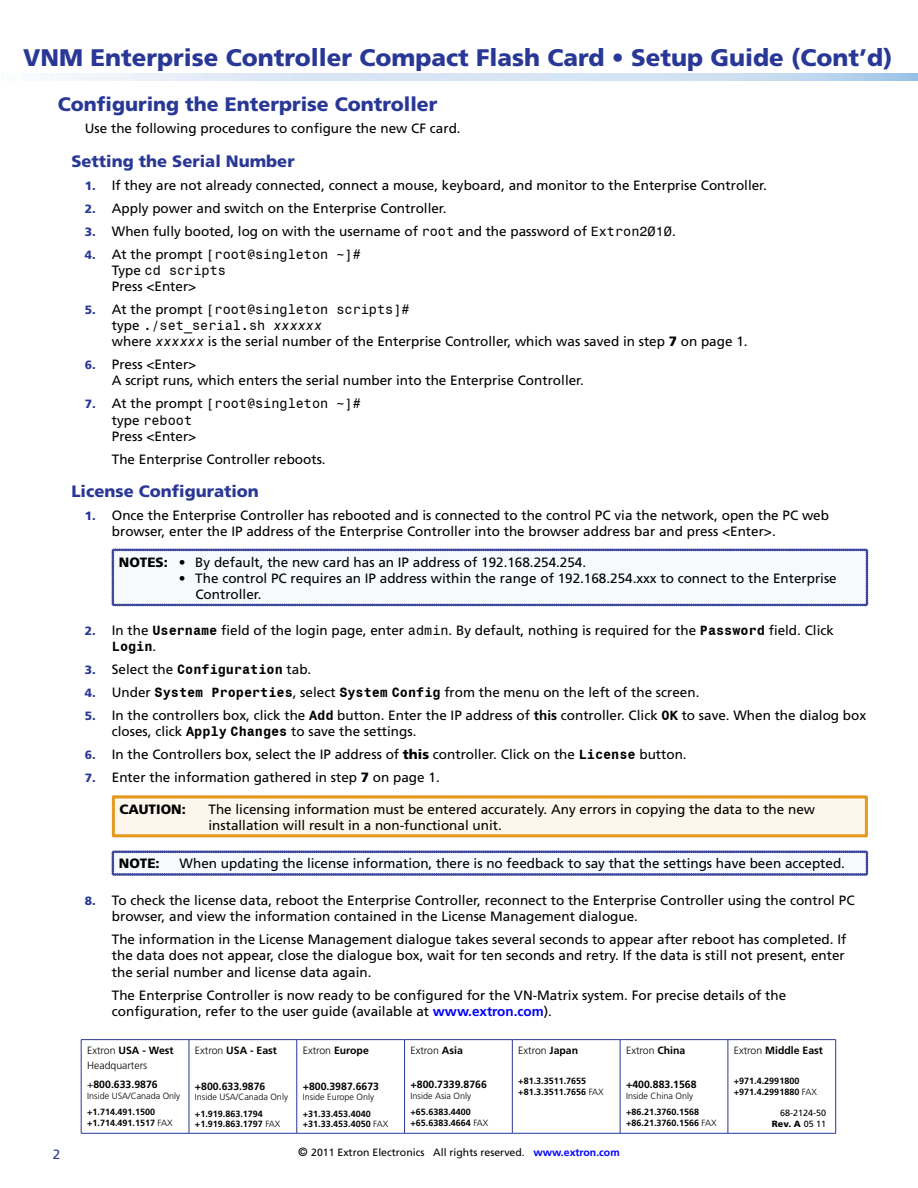
<style>
.page{position:relative;width:918px;height:1188px;background:#fff}
.page>*{position:absolute;margin:0;border:0;box-sizing:border-box;transform-origin:0 0}
.t1{font:900 24px "Frutiger";color:#293896}
.t2{font:900 19.5px "Frutiger";color:#293896}
.t3{font:900 16.5px "Frutiger";color:#293896}
.t4{font:13.5px/16.2px "Frutiger";color:#000}
.t5{font:13.5px/16.2px "Extron Mono";color:#000}
.t6{font:900 13.5px "Frutiger";color:#000}
.t7{font:700 13.5px "Extronmono";color:#000}
.t8{font:13.5px "Frutiger";color:#293896}
.t9{font:700 10.5px "Frutiger";color:#000}
.t10{font:300 10.5px/15px "Frutiger";color:#000}
.t11{font:10.5px "Frutiger";color:#000}
.t12{font:700 9px/10.8px "Frutiger";color:#000}
.t13{font:300 9px "Frutiger";color:#000}
.t14{font:9px/10.8px "Frutiger";color:#000;text-align:right}
.s1{font-weight:900;font-size:12px;color:#293896}
.s2{font-family:"Extron Mono"}
.s3{font-family:"Frutiger";font-weight:900;font-size:12px;color:#293896}
.s4{font-family:"Frutiger"}
.s5{font-family:"Extronmono";font-style:italic}
.s6{font-weight:900}
.s7{font-family:"Extronmono";font-weight:700}
.s8{font-family:"Frutiger";font-weight:400}
.s9{font-weight:700}
.s10{font-weight:700;color:#00f}
.s11{font-weight:300}
.s12{font-size:12px}
</style>
<div class="page">
<hr style="left:404px;top:1040px;width:1px;height:93px;background:#293896">
<hr style="left:512px;top:1040px;width:1px;height:93px;background:#293896">
<hr style="left:620px;top:1040px;width:1px;height:93px;background:#293896">
<hr style="left:297px;top:1040px;width:1px;height:93px;background:#293896">
<hr style="left:189px;top:1040px;width:1px;height:93px;background:#293896">
<hr style="left:728px;top:1040px;width:1px;height:93px;background:#293896">
<hr style="left:81px;top:1039px;width:108px;height:1px;background:#293896">
<hr style="left:81px;top:1040px;width:1px;height:93px;background:#293896">
<hr style="left:189px;top:1039px;width:108px;height:1px;background:#293896">
<hr style="left:297px;top:1039px;width:108px;height:1px;background:#293896">
<hr style="left:405px;top:1039px;width:107px;height:1px;background:#293896">
<hr style="left:512px;top:1039px;width:108px;height:1px;background:#293896">
<hr style="left:620px;top:1039px;width:108px;height:1px;background:#293896">
<hr style="left:728px;top:1039px;width:108px;height:1px;background:#293896">
<hr style="left:835px;top:1040px;width:1px;height:93px;background:#293896">
<hr style="left:81px;top:1133px;width:108px;height:1px;background:#293896">
<hr style="left:189px;top:1133px;width:108px;height:1px;background:#293896">
<hr style="left:297px;top:1133px;width:108px;height:1px;background:#293896">
<hr style="left:405px;top:1133px;width:107px;height:1px;background:#293896">
<hr style="left:512px;top:1133px;width:108px;height:1px;background:#293896">
<hr style="left:620px;top:1133px;width:108px;height:1px;background:#293896">
<hr style="left:728px;top:1133px;width:108px;height:1px;background:#293896">
<svg style="left:112px;top:549px;width:756px;height:57px"></svg>
<svg style="left:111px;top:795px;width:757px;height:43px;background:#f8e8ce"></svg>
<svg style="left:112px;top:851px;width:756px;height:25px"></svg>
<h1 class="t1" style="left:23px;top:43px;width:871px">VNM Enterprise Controller Compact Flash Card • Setup Guide (Cont’d)</h1>
<h2 class="t2" style="left:58px;top:92px;width:381px">Configuring the Enterprise Controller</h2>
<p class="t4" style="left:85px;top:121px;width:377px">Use the following procedures to configure the new CF card.</p>
<p class="t3" style="left:71px;top:151px;width:225px">Setting the Serial Number</p>
<p class="t4" style="left:85px;top:177px;width:684px"><span class="s1">1.</span> If they are not already connected, connect a mouse, keyboard, and monitor to the Enterprise Controller.</p>
<p class="t4" style="left:85px;top:200px;width:363px"><span class="s1">2.</span> Apply power and switch on the Enterprise Controller.</p>
<p class="t4" style="left:85px;top:223px;width:592px"><span class="s1">3.</span> When fully booted, log on with the username of <span class="s2">root</span> and the password of <span class="s2">Extron2010</span>.</p>
<p class="t5" style="left:112px;top:246px;width:250px;text-indent:-27px"><span class="s3">4.</span> <span class="s4">At the prompt</span> [root@singleton ~]#<br><span class="s4">Type</span> cd scripts</p>
<p class="t4" style="left:112px;top:278px;width:86px">Press &lt;Enter&gt;</p>
<p class="t5" style="left:112px;top:301px;width:299px;text-indent:-27px"><span class="s3">5.</span> <span class="s4">At the prompt</span> [root@singleton scripts]# <span class="s4">type</span> ./set_serial.sh <span class="s5">xxxxxx</span></p>
<p class="t4" style="left:112px;top:334px;width:637px">where <span class="s5">xxxxxx</span> is the serial number of the Enterprise Controller, which was saved in step <span class="s6">7</span> on page 1.</p>
<p class="t4" style="left:112px;top:357px;width:474px;text-indent:-27px"><span class="s1">6.</span> Press &lt;Enter&gt;<br>A script runs, which enters the serial number into the Enterprise Controller.</p>
<p class="t5" style="left:112px;top:395px;width:250px;text-indent:-27px"><span class="s3">7.</span> <span class="s4">At the prompt</span> [root@singleton ~]# <span class="s4">type</span> reboot</p>
<p class="t4" style="left:112px;top:425px;width:215px;line-height:23px">Press &lt;Enter&gt;<br>The Enterprise Controller reboots.</p>
<p class="t3" style="left:71px;top:481px;width:189px">License Configuration</p>
<p class="t4" style="left:112px;top:507px;width:719px;text-indent:-27px"><span class="s1">1.</span> Once the Enterprise Controller has rebooted and is connected to the control PC via the network, open the PC web browser, enter the IP address of the Enterprise Controller into the browser address bar and press &lt;Enter&gt;.</p>
<p class="t4" style="left:119px;top:554px;width:469px"><span class="s6">NOTES:</span> • By default, the new card has an IP address of 192.168.254.254.</p>
<p class="t4" style="left:195px;top:570px;width:643px;text-indent:-17px">• The control PC requires an IP address within the range of 192.168.254.xxx to connect to the Enterprise<br>Controller.</p>
<p class="t4" style="left:85px;top:622px;width:751px"><span class="s1">2.</span> In the <span class="s7">Username</span> field of the login page, enter <span class="s2">admin</span>. By default, nothing is required for the <span class="s7">Password</span> field. Click</p>
<p class="t7" style="left:112px;top:638px;width:46px">Login<span class="s8">.</span></p>
<p class="t4" style="left:85px;top:661px;width:228px"><span class="s1">3.</span> Select the <span class="s7">Configuration</span> tab.</p>
<p class="t4" style="left:85px;top:684px;width:616px"><span class="s1">4.</span> Under <span class="s7">System Properties</span>, select <span class="s7">System Config</span> from the menu on the left of the screen.</p>
<p class="t4" style="left:112px;top:707px;width:756px;text-indent:-27px"><span class="s1">5.</span> In the controllers box, click the <span class="s7">Add</span> button. Enter the IP address of <span class="s9">this</span> controller. Click <span class="s7">OK</span> to save. When the dialog box closes, click <span class="s7">Apply Changes</span> to save the settings.</p>
<p class="t4" style="left:85px;top:746px;width:603px"><span class="s1">6.</span> In the Controllers box, select the IP address of <span class="s6">this</span> controller. Click on the <span class="s7">License</span> button.</p>
<p class="t4" style="left:85px;top:769px;width:356px"><span class="s1">7.</span> Enter the information gathered in step <span class="s6">7</span> on page 1.</p>
<p class="t6" style="left:119px;top:801px;width:68px">CAUTION:</p>
<p class="t4" style="left:208px;top:801px;width:608px">The licensing information must be entered accurately. Any errors in copying the data to the new installation will result in a non-functional unit.</p>
<p class="t6" style="left:119px;top:856px;width:42px">NOTE:</p>
<p class="t4" style="left:180px;top:856px;width:667px">When updating the license information, there is no feedback to say that the settings have been accepted.</p>
<p class="t4" style="left:112px;top:892px;width:744px;text-indent:-27px"><span class="s1">8.</span> To check the license data, reboot the Enterprise Controller, reconnect to the Enterprise Controller using the control PC browser, and view the information contained in the License Management dialogue.</p>
<p class="t4" style="left:112px;top:932px;width:736px;text-align:justify">The information in the License Management dialogue takes several seconds to appear after reboot has completed. If the data does not appear, close the dialogue box, wait for ten seconds and retry. If the data is still not present, enter the serial number and license data again.</p>
<p class="t4" style="left:112px;top:987px;width:676px">The Enterprise Controller is now ready to be configured for the VN-Matrix system. For precise details of the configuration, refer to the user guide (available at <span class="s10">www.extron.com</span>).</p>
<p class="t8" style="left:53px;top:1147px;width:9px">2</p>
<p class="t10" style="left:87px;top:1043px;width:88px">Extron <span class="s9">USA - West<br></span>Headquarters</p>
<p class="t9" style="left:87px;top:1078px;width:72px"><span class="s11">+</span>800.633.9876</p>
<p class="t13" style="left:87px;top:1091px;width:95px">Inside USA/Canada Only</p>
<p class="t12" style="left:87px;top:1107px;width:87px">+1.714.491.1500 +1.714.491.1517 <span class="s11">FAX</span></p>
<p class="t9" style="left:195px;top:1044px;width:84px"><span class="s11">Extron</span> USA - East</p>
<p class="t9" style="left:195px;top:1080px;width:72px">+800.633.9876</p>
<p class="t13" style="left:195px;top:1092px;width:95px">Inside USA/Canada Only</p>
<p class="t12" style="left:195px;top:1108px;width:87px">+1.919.863.1794 +1.919.863.1797 <span class="s11">FAX</span></p>
<p class="t10" style="left:303px;top:1043px;width:68px">Extron <span class="s9">Europe</span></p>
<p class="t9" style="left:303px;top:1080px;width:78px">+800.3987.6673</p>
<p class="t13" style="left:303px;top:1092px;width:73px">Inside Europe Only</p>
<p class="t12" style="left:303px;top:1108px;width:87px">+31.33.453.4040 +31.33.453.4050 <span class="s11">FAX</span></p>
<p class="t10" style="left:411px;top:1043px;width:54px">Extron <span class="s9">Asia</span></p>
<p class="t9" style="left:411px;top:1078px;width:78px">+800.7339.8766</p>
<p class="t13" style="left:411px;top:1090px;width:62px">Inside Asia Only</p>
<p class="t12" style="left:411px;top:1106px;width:79px">+65.6383.4400 +65.6383.4664 <span class="s11">FAX</span></p>
<p class="t10" style="left:518px;top:1043px;width:61px">Extron <span class="s9">Japan</span></p>
<p class="t12" style="left:518px;top:1076px;width:87px">+81.3.3511.7655 +81.3.3511.7656 <span class="s11">FAX</span></p>
<p class="t10" style="left:626px;top:1043px;width:61px">Extron <span class="s9">China</span></p>
<p class="t9" style="left:626px;top:1078px;width:72px">+400.883.1568</p>
<p class="t13" style="left:626px;top:1090px;width:69px">Inside China Only</p>
<p class="t12" style="left:626px;top:1106px;width:92px">+86.21.3760.1568 +86.21.3760.1566 <span class="s11">FAX</span></p>
<p class="t11" style="left:298px;top:1146px;width:323px"><span class="s12">©</span> 2011 Extron Electronics All rights reserved. <span class="s10">www.extron.com</span></p>
<p class="t9" style="left:734px;top:1044px;width:91px"><span class="s11">Extron</span> Middle East</p>
<p class="t12" style="left:734px;top:1076px;width:84px">+971.4.2991800 +971.4.2991880 <span class="s11">FAX</span></p>
<p class="t14" style="left:772px;top:1107px;width:56px">68-2124-50<br><span class="s6">Rev. A</span> 05 11</p>
</div>
